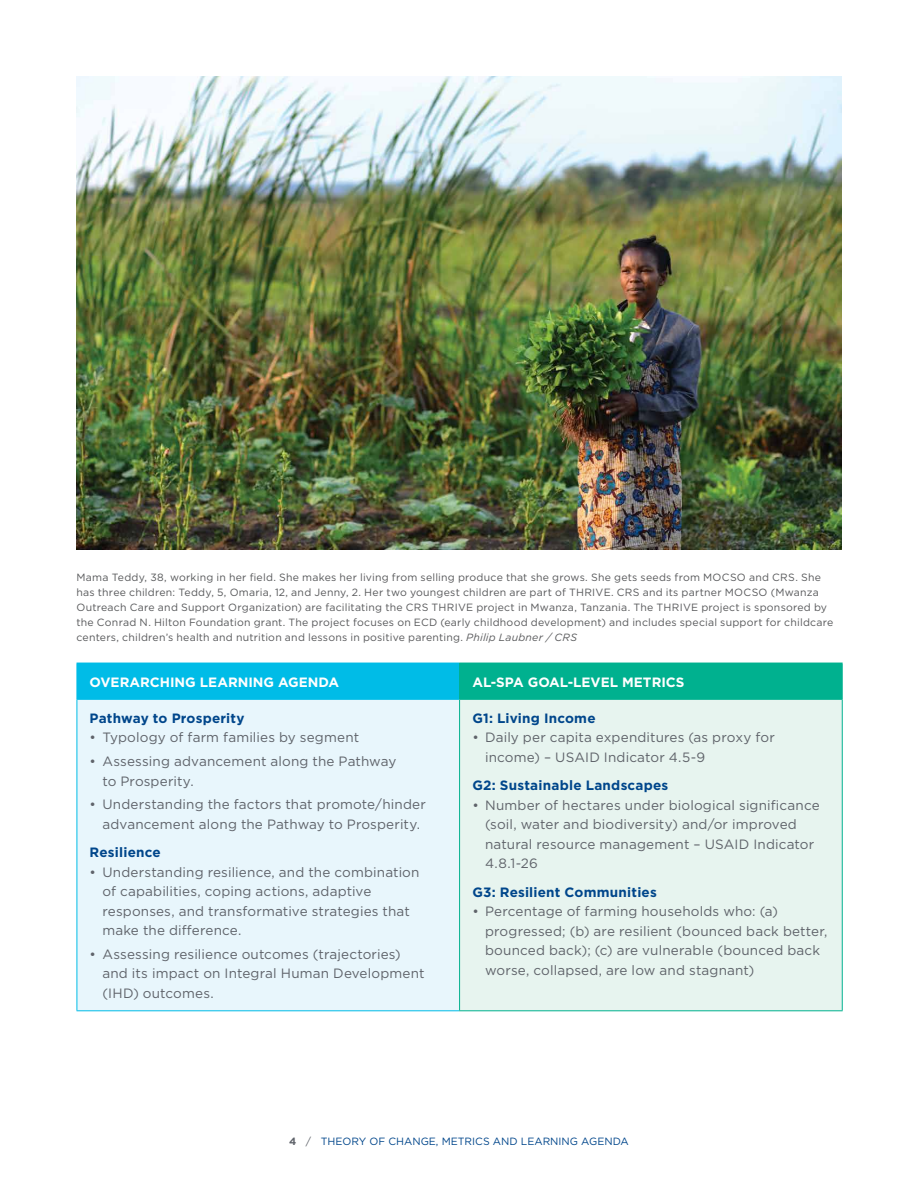
<style>
.page{position:relative;width:918px;height:1188px;background:#fff}
.page>*{position:absolute;margin:0;border:0;box-sizing:border-box;transform-origin:0 0}
.t1{font:13.5px/19.5px "Gotham";letter-spacing:.01em;color:#5f636a}
.t2{font:700 13.5px "Gotham";letter-spacing:.015em;color:#00468b}
.t3{font:700 13.5px "Gotham";color:#fff}
.t4{font:10.5px/15px "Gotham";letter-spacing:.02em;color:#58595b}
.t5{font:10.5px "Gotham";color:#00468b}
.s1{font-style:italic}
.s2{font-weight:700;color:#5f636a}
.s3{color:#5f636a}
</style>
<div class="page">
<div style="left:77px;top:663px;width:383px;height:36px;background:#00bce7"></div>
<div style="left:460px;top:663px;width:382px;height:36px;background:#00b18f"></div>
<div style="left:77px;top:699px;width:383px;height:312px;background:#e8f6fc"></div>
<div style="left:460px;top:699px;width:382px;height:312px;background:#e7f4ef"></div>
<hr style="left:77px;top:699px;width:382px;height:1px;background:#00bce7">
<hr style="left:77px;top:700px;width:1px;height:310px;background:#00bce7">
<hr style="left:77px;top:1010px;width:382px;height:1px;background:#00bce7">
<hr style="left:459px;top:663px;width:1px;height:36px;background:#00b18f">
<hr style="left:842px;top:663px;width:1px;height:36px;background:#00b18f">
<hr style="left:459px;top:699px;width:384px;height:1px;background:#00b18f">
<hr style="left:459px;top:700px;width:1px;height:310px;background:#00b18f">
<hr style="left:842px;top:700px;width:1px;height:310px;background:#00b18f">
<hr style="left:459px;top:1010px;width:384px;height:1px;background:#00b18f">
<img style="left:77px;top:77px;width:764px;height:472px">
<p class="t4" style="left:77px;top:570px;width:758px">Mama Teddy, 38, working in her field. She makes her living from selling produce that she grows. She gets seeds from MOCSO and CRS. She has three children: Teddy, 5, Omaria, 12, and Jenny, 2. Her two youngest children are part of THRIVE. CRS and its partner MOCSO (Mwanza Outreach Care and Support Organization) are facilitating the CRS THRIVE project in Mwanza, Tanzania. The THRIVE project is sponsored by the Conrad N. Hilton Foundation grant. The project focuses on ECD (early childhood development) and includes special support for childcare centers, children’s health and nutrition and lessons in positive parenting. <span class="s1">Philip Laubner / CRS</span></p>
<p class="t3" style="left:90px;top:673px;width:251px">OVERARCHING LEARNING AGENDA</p>
<p class="t3" style="left:472px;top:673px;width:214px">AL-SPA GOAL-LEVEL METRICS</p>
<p class="t2" style="left:90px;top:709px;width:156px">Pathway to Prosperity</p>
<p class="t1" style="left:90px;top:728px;width:271px">• Typology of farm families by segment</p>
<p class="t1" style="left:102px;top:751px;width:296px;text-indent:-13px">• Assessing advancement along the Pathway to Prosperity.</p>
<p class="t1" style="left:90px;top:795px;width:338px;text-align:center">• Understanding the factors that promote/hinder advancement along the Pathway to Prosperity.</p>
<p class="t2" style="left:90px;top:844px;width:73px">Resilience</p>
<p class="t1" style="left:102px;top:862px;width:319px;text-indent:-13px">• Understanding resilience, and the combination of capabilities, coping actions, adaptive responses, and transformative strategies that make the difference.</p>
<p class="t1" style="left:102px;top:944px;width:324px;text-indent:-13px">• Assessing resilience outcomes (trajectories) and its impact on Integral Human Development (IHD) outcomes.</p>
<p class="t2" style="left:472px;top:709px;width:125px">G1: Living Income</p>
<p class="t1" style="left:485px;top:728px;width:291px;text-indent:-13px">• Daily per capita expenditures (as proxy for income) – USAID Indicator 4.5-9</p>
<p class="t2" style="left:472px;top:776px;width:197px">G2: Sustainable Landscapes</p>
<p class="t1" style="left:485px;top:795px;width:336px;text-indent:-13px">• Number of hectares under biological significance (soil, water and biodiversity) and/or improved natural resource management – USAID Indicator 4.8.1-26</p>
<p class="t2" style="left:472px;top:883px;width:186px">G3: Resilient Communities</p>
<p class="t1" style="left:485px;top:901px;width:344px;text-indent:-13px">• Percentage of farming households who: (a) progressed; (b) are resilient (bounced back better, bounced back); (c) are vulnerable (bounced back worse, collapsed, are low and stagnant)</p>
<p class="t5" style="left:289px;top:1135px;width:341px"><span class="s2">4</span> <span class="s3">/</span> THEORY OF CHANGE, METRICS AND LEARNING AGENDA</p>
</div>
